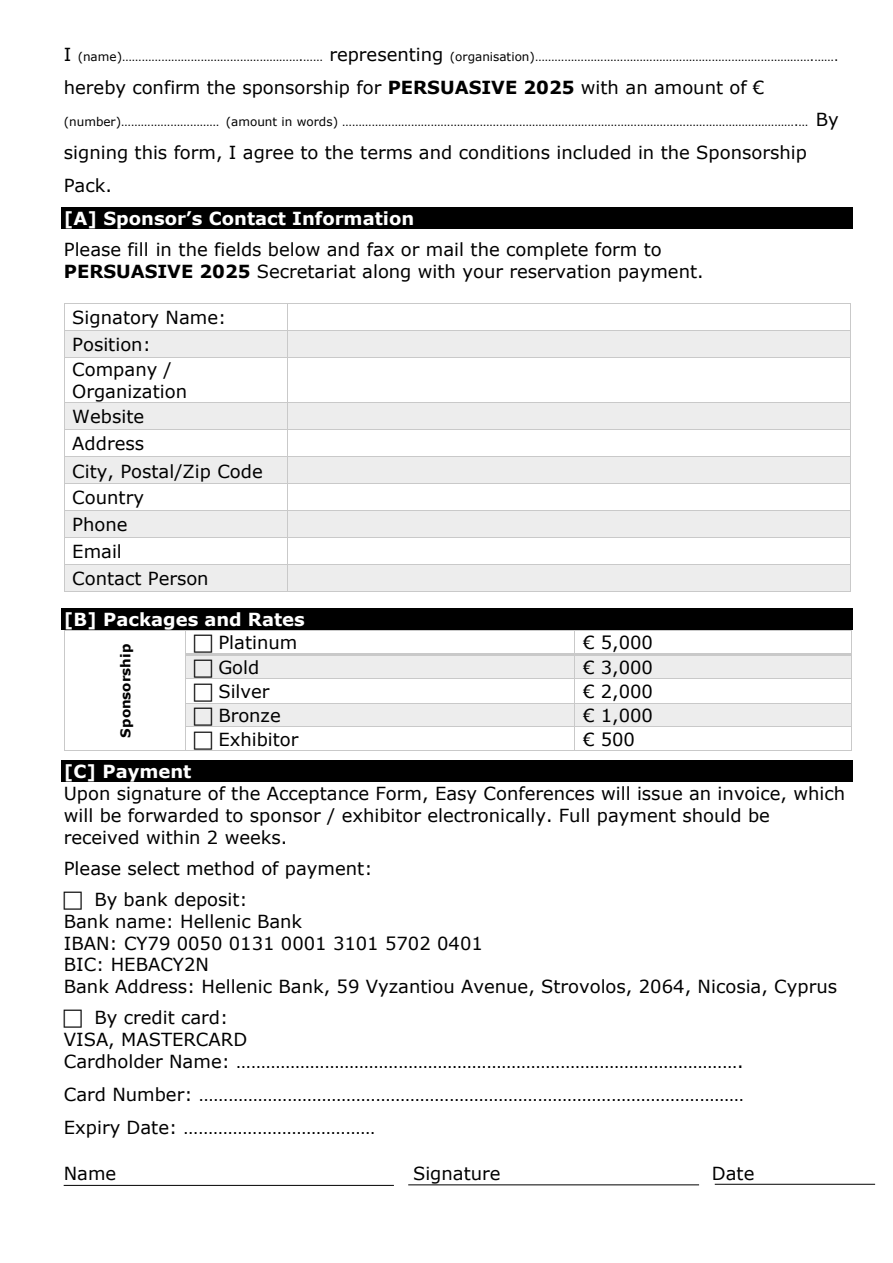
<style>
.page{position:relative;width:893px;height:1263px;background:#fff}
.page>*{position:absolute;margin:0;border:0;box-sizing:border-box;transform-origin:0 0}
.t1{font:18px/21.9px "Verdana";color:#000}
.t2{font:700 18px "Verdana";color:#fff}
.t3{font:700 13.5px "Verdana";color:#000}
.t4{font:12px "Verdana";color:#000}
.s1{font-size:18px}
.s2{font-weight:700}
</style>
<div class="page">
<div style="left:62px;top:207px;width:791px;height:22px;background:#000"></div>
<hr style="left:65px;top:303px;width:222px;height:1px;background:#c9c9c9">
<hr style="left:287px;top:303px;width:563px;height:1px;background:#c9c9c9">
<div style="left:65px;top:331px;width:222px;height:26px;background:#ededed"></div>
<div style="left:287px;top:331px;width:563px;height:26px;background:#ededed"></div>
<hr style="left:65px;top:330px;width:222px;height:1px;background:#c9c9c9">
<hr style="left:287px;top:330px;width:563px;height:1px;background:#c9c9c9">
<svg style="left:64px;top:303px;width:1px;height:55px"></svg>
<hr style="left:65px;top:357px;width:222px;height:1px;background:#c9c9c9">
<svg style="left:287px;top:304px;width:1px;height:53px"></svg>
<hr style="left:287px;top:357px;width:563px;height:1px;background:#c9c9c9">
<svg style="left:850px;top:303px;width:1px;height:55px"></svg>
<hr style="left:64px;top:358px;width:1px;height:44px;background:#c9c9c9">
<hr style="left:287px;top:358px;width:1px;height:44px;background:#c9c9c9">
<hr style="left:850px;top:358px;width:1px;height:44px;background:#c9c9c9">
<div style="left:65px;top:402px;width:222px;height:27px;background:#ededed"></div>
<div style="left:287px;top:402px;width:563px;height:27px;background:#ededed"></div>
<hr style="left:65px;top:402px;width:222px;height:1px;background:#c9c9c9">
<hr style="left:287px;top:402px;width:563px;height:1px;background:#c9c9c9">
<hr style="left:65px;top:429px;width:222px;height:1px;background:#c9c9c9">
<hr style="left:287px;top:429px;width:563px;height:1px;background:#c9c9c9">
<div style="left:65px;top:457px;width:222px;height:26px;background:#ededed"></div>
<div style="left:287px;top:457px;width:563px;height:26px;background:#ededed"></div>
<hr style="left:65px;top:457px;width:222px;height:1px;background:#c9c9c9">
<hr style="left:287px;top:457px;width:563px;height:1px;background:#c9c9c9">
<hr style="left:65px;top:483px;width:222px;height:1px;background:#c9c9c9">
<hr style="left:287px;top:483px;width:563px;height:1px;background:#c9c9c9">
<div style="left:65px;top:511px;width:222px;height:26px;background:#ededed"></div>
<div style="left:287px;top:511px;width:563px;height:26px;background:#ededed"></div>
<hr style="left:65px;top:510px;width:222px;height:1px;background:#c9c9c9">
<hr style="left:287px;top:510px;width:563px;height:1px;background:#c9c9c9">
<hr style="left:65px;top:537px;width:222px;height:1px;background:#c9c9c9">
<hr style="left:287px;top:537px;width:563px;height:1px;background:#c9c9c9">
<div style="left:65px;top:565px;width:222px;height:26px;background:#ededed"></div>
<div style="left:287px;top:565px;width:563px;height:26px;background:#ededed"></div>
<hr style="left:65px;top:564px;width:222px;height:1px;background:#c9c9c9">
<hr style="left:287px;top:564px;width:563px;height:1px;background:#c9c9c9">
<svg style="left:64px;top:402px;width:1px;height:190px"></svg>
<hr style="left:65px;top:591px;width:222px;height:1px;background:#c9c9c9">
<svg style="left:287px;top:403px;width:1px;height:188px"></svg>
<hr style="left:287px;top:591px;width:563px;height:1px;background:#c9c9c9">
<svg style="left:850px;top:402px;width:1px;height:190px"></svg>
<div style="left:62px;top:608px;width:791px;height:22px;background:#000"></div>
<hr style="left:65px;top:630px;width:121px;height:1px;background:#c9c9c9">
<hr style="left:186px;top:630px;width:389px;height:1px;background:#c9c9c9">
<hr style="left:575px;top:630px;width:276px;height:1px;background:#c9c9c9">
<div style="left:186px;top:655px;width:388px;height:23px;background:#ededed"></div>
<div style="left:575px;top:655px;width:276px;height:23px;background:#ededed"></div>
<hr style="left:186px;top:653px;width:389px;height:2px;background:#c9c9c9">
<hr style="left:577px;top:653px;width:274px;height:2px;background:#c9c9c9">
<hr style="left:186px;top:678px;width:389px;height:1px;background:#c9c9c9">
<hr style="left:575px;top:678px;width:276px;height:1px;background:#c9c9c9">
<div style="left:186px;top:704px;width:388px;height:22px;background:#ededed"></div>
<div style="left:575px;top:704px;width:276px;height:22px;background:#ededed"></div>
<hr style="left:186px;top:703px;width:389px;height:1px;background:#c9c9c9">
<hr style="left:575px;top:703px;width:276px;height:1px;background:#c9c9c9">
<hr style="left:186px;top:726px;width:389px;height:1px;background:#c9c9c9">
<hr style="left:575px;top:726px;width:276px;height:1px;background:#c9c9c9">
<svg style="left:64px;top:630px;width:1px;height:121px"></svg>
<hr style="left:65px;top:750px;width:121px;height:1px;background:#c9c9c9">
<hr style="left:186px;top:750px;width:389px;height:1px;background:#c9c9c9">
<hr style="left:575px;top:750px;width:276px;height:1px;background:#c9c9c9">
<svg style="left:851px;top:630px;width:1px;height:121px"></svg>
<div style="left:62px;top:760px;width:791px;height:22px;background:#000"></div>
<hr style="left:64px;top:1185px;width:330px;height:1px;background:#000">
<hr style="left:408px;top:1184px;width:291px;height:1px;background:#000">
<hr style="left:715px;top:1184px;width:160px;height:1px;background:#000">
<p class="t4" style="left:64px;top:49px;width:776px"><span class="s1">I</span> (name)……………………………………………….…… <span class="s1">representing</span> (organisation)………………………………………………………………………….…….</p>
<p class="t1" style="left:64px;top:75px;width:702px">hereby confirm the sponsorship for <span class="s2">PERSUASIVE 2025</span> with an amount of €</p>
<p class="t4" style="left:64px;top:114px;width:776px">(number)………………………… (amount in words) ………………………………………………………………………………………………………………………….… <span class="s1">By</span></p>
<p class="t1" style="left:64px;top:136px;width:745px;line-height:32.8px">signing this form, I agree to the terms and conditions included in the Sponsorship<br>Pack.</p>
<p class="t2" style="left:64px;top:207px;width:352px">[A] Sponsor’s Contact Information</p>
<p class="t1" style="left:64px;top:238px;width:641px">Please fill in the fields below and fax or mail the complete form to<br><span class="s2">PERSUASIVE 2025</span> Secretariat along with your reservation payment.</p>
<p class="t1" style="left:72px;top:306px;width:156px">Signatory Name:</p>
<p class="t1" style="left:72px;top:333px;width:80px">Position:</p>
<p class="t1" style="left:72px;top:358px;width:116px">Company /<br>Organization</p>
<p class="t1" style="left:72px;top:405px;width:73px">Website</p>
<p class="t1" style="left:72px;top:432px;width:73px">Address</p>
<p class="t1" style="left:72px;top:459px;width:192px">City, Postal/Zip Code</p>
<p class="t1" style="left:72px;top:486px;width:73px">Country</p>
<p class="t1" style="left:72px;top:513px;width:57px">Phone</p>
<p class="t1" style="left:72px;top:540px;width:51px">Email</p>
<p class="t1" style="left:72px;top:567px;width:138px">Contact Person</p>
<p class="t2" style="left:64px;top:608px;width:243px">[B] Packages and Rates</p>
<p class="t3" style="left:117px;top:737px;width:95px;rotate:-90deg">Sponsorship</p>
<p class="t1" style="left:218px;top:631px;width:80px">Platinum</p>
<p class="t1" style="left:583px;top:631px;width:72px">€ 5,000</p>
<p class="t1" style="left:218px;top:656px;width:42px">Gold</p>
<p class="t1" style="left:583px;top:656px;width:72px">€ 3,000</p>
<p class="t1" style="left:218px;top:680px;width:53px">Silver</p>
<p class="t1" style="left:583px;top:680px;width:72px">€ 2,000</p>
<p class="t1" style="left:218px;top:704px;width:64px">Bronze</p>
<p class="t1" style="left:583px;top:704px;width:72px">€ 1,000</p>
<p class="t1" style="left:218px;top:728px;width:82px">Exhibitor</p>
<p class="t1" style="left:583px;top:728px;width:54px">€ 500</p>
<p class="t2" style="left:64px;top:760px;width:129px">[C] Payment</p>
<p class="t1" style="left:64px;top:782px;width:783px">Upon signature of the Acceptance Form, Easy Conferences will issue an invoice, which will be forwarded to sponsor / exhibitor electronically. Full payment should be received within 2 weeks.</p>
<p class="t1" style="left:64px;top:857px;width:310px">Please select method of payment:</p>
<p class="t1" style="left:94px;top:888px;width:155px">By bank deposit:</p>
<p class="t1" style="left:64px;top:909px;width:240px">Bank name: Hellenic Bank</p>
<p class="t1" style="left:64px;top:931px;width:421px">IBAN: CY79 0050 0131 0001 3101 5702 0401</p>
<p class="t1" style="left:64px;top:953px;width:147px">BIC: HEBACY2N</p>
<p class="t1" style="left:64px;top:975px;width:775px">Bank Address: Hellenic Bank, 59 Vyzantiou Avenue, Strovolos, 2064, Nicosia, Cyprus</p>
<p class="t1" style="left:94px;top:1006px;width:135px">By credit card:</p>
<p class="t1" style="left:64px;top:1028px;width:185px">VISA, MASTERCARD</p>
<p class="t1" style="left:64px;top:1050px;width:681px">Cardholder Name: ………………………………………………………………………………………….</p>
<p class="t1" style="left:64px;top:1083px;width:682px">Card Number: …………………………………………………………………………………………………</p>
<p class="t1" style="left:64px;top:1116px;width:313px">Expiry Date: …………………………………</p>
<p class="t1" style="left:64px;top:1162px;width:54px">Name</p>
<p class="t1" style="left:413px;top:1162px;width:89px">Signature</p>
<p class="t1" style="left:712px;top:1162px;width:44px">Date</p>
</div>
